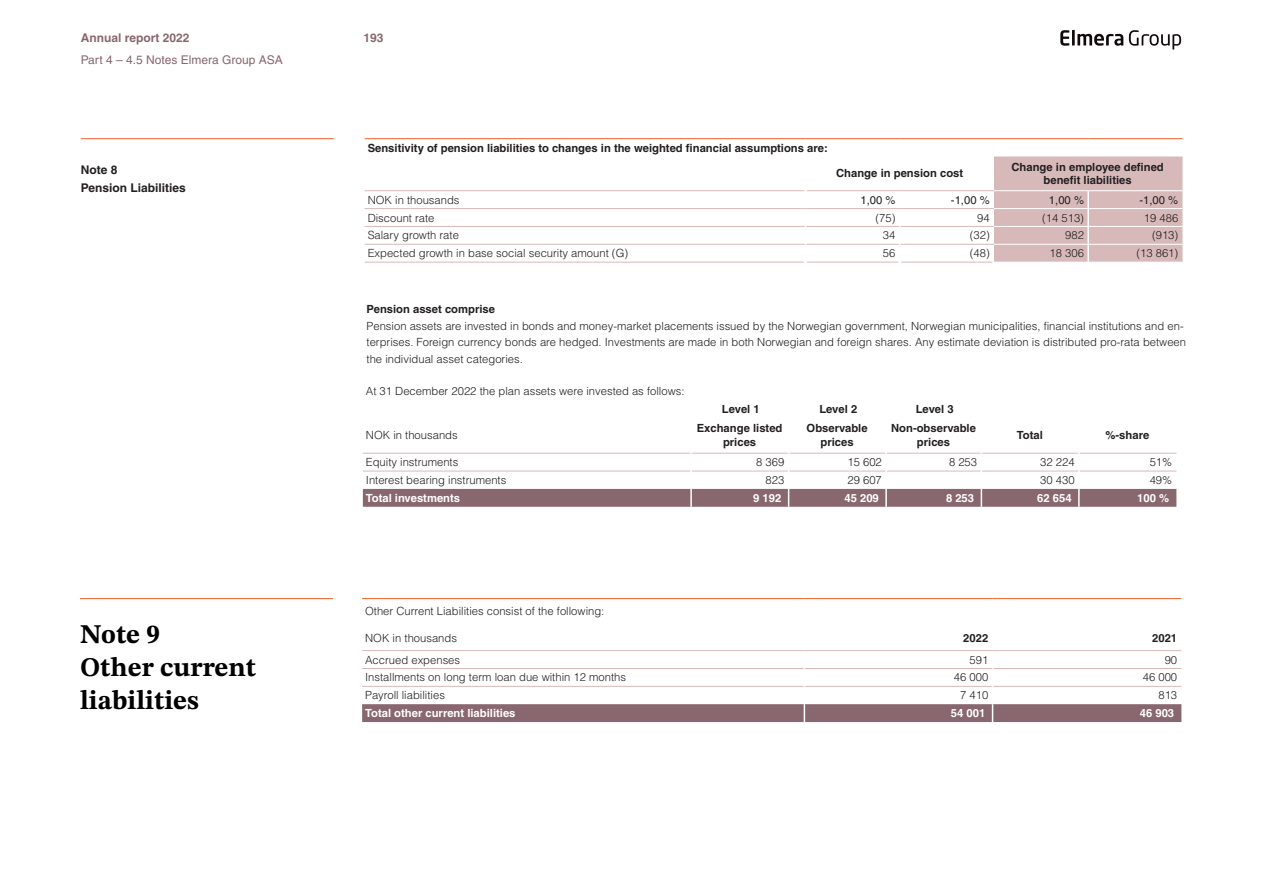
<style>
.page{position:relative;width:1263px;height:893px;background:#fff}
.page>*{position:absolute;margin:0;border:0;box-sizing:border-box;transform-origin:0 0}
.t1{font:27px/33px "STIX Two Text";color:#000}
.t2{font:12px "Helvetica LT Pro";color:#89676f}
.t3{font:700 12px/17.9px "Helvetica LT Pro";color:#231f20}
.t4{font:700 12px "Helvetica LT Pro";color:#89676f}
.t5{font:300 11.25px/16.5px "Helvetica LT Pro";color:#231f20}
.t6{font:700 11.25px/13.5px "Helvetica LT Pro";color:#231f20;text-align:center}
.t7{font:700 11.25px "Helvetica LT Pro";color:#fff}
.t8{font:11.25px "Helvetica LT Pro";color:#231f20}
</style>
<div class="page">
<svg style="left:1060px;top:30px;width:9px;height:16px"></svg>
<hr style="left:1072px;top:30px;width:3px;height:16px;background:#110a0c">
<svg style="left:1077px;top:34px;width:46px;height:12px"></svg>
<svg style="left:1129px;top:30px;width:52px;height:20px"></svg>
<hr style="left:80px;top:598px;width:253px;height:1px;background:#f2612a">
<hr style="left:362px;top:668px;width:442px;height:1px;background:#d8b9ba">
<hr style="left:805px;top:668px;width:187px;height:1px;background:#d8b9ba">
<hr style="left:993px;top:668px;width:188px;height:1px;background:#d8b9ba">
<hr style="left:362px;top:686px;width:442px;height:1px;background:#d8b9ba">
<hr style="left:805px;top:686px;width:187px;height:1px;background:#d8b9ba">
<hr style="left:993px;top:686px;width:188px;height:1px;background:#d8b9ba">
<div style="left:362px;top:704px;width:819px;height:18px;background:#89676f"></div>
<hr style="left:362px;top:598px;width:442px;height:1px;background:#f2612a">
<hr style="left:804px;top:598px;width:188px;height:1px;background:#f2612a">
<hr style="left:992px;top:598px;width:189px;height:1px;background:#f2612a">
<hr style="left:362px;top:650px;width:442px;height:1px;background:#d8b9ba">
<hr style="left:804px;top:650px;width:188px;height:1px;background:#d8b9ba">
<hr style="left:992px;top:650px;width:189px;height:1px;background:#d8b9ba">
<hr style="left:81px;top:138px;width:253px;height:1px;background:#f2612a">
<hr style="left:363px;top:453px;width:327px;height:1px;background:#d8b9ba">
<hr style="left:692px;top:453px;width:96px;height:1px;background:#d8b9ba">
<hr style="left:789px;top:453px;width:96px;height:1px;background:#d8b9ba">
<hr style="left:887px;top:453px;width:94px;height:1px;background:#d8b9ba">
<hr style="left:982px;top:453px;width:96px;height:1px;background:#d8b9ba">
<hr style="left:1080px;top:453px;width:96px;height:1px;background:#d8b9ba">
<hr style="left:363px;top:471px;width:327px;height:1px;background:#d8b9ba">
<hr style="left:692px;top:471px;width:96px;height:1px;background:#d8b9ba">
<hr style="left:789px;top:471px;width:96px;height:1px;background:#d8b9ba">
<hr style="left:887px;top:471px;width:94px;height:1px;background:#d8b9ba">
<hr style="left:982px;top:471px;width:96px;height:1px;background:#d8b9ba">
<hr style="left:1080px;top:471px;width:96px;height:1px;background:#d8b9ba">
<div style="left:363px;top:489px;width:813px;height:18px;background:#89676f"></div>
<hr style="left:806px;top:226px;width:93px;height:1px;background:#d8b9ba">
<hr style="left:900px;top:226px;width:94px;height:1px;background:#d8b9ba">
<hr style="left:806px;top:244px;width:93px;height:1px;background:#d8b9ba">
<hr style="left:900px;top:244px;width:94px;height:1px;background:#d8b9ba">
<hr style="left:807px;top:262px;width:91px;height:1px;background:#d8b9ba">
<hr style="left:901px;top:262px;width:91px;height:1px;background:#d8b9ba">
<hr style="left:365px;top:190px;width:439px;height:1px;background:#d8b9ba">
<hr style="left:365px;top:226px;width:440px;height:1px;background:#d8b9ba">
<hr style="left:365px;top:244px;width:440px;height:1px;background:#d8b9ba">
<hr style="left:365px;top:262px;width:439px;height:1px;background:#d8b9ba">
<div style="left:994px;top:157px;width:188px;height:105px;background:#d8b9ba"></div>
<hr style="left:365px;top:138px;width:440px;height:1px;background:#f2612a">
<hr style="left:805px;top:138px;width:95px;height:1px;background:#f2612a">
<hr style="left:900px;top:138px;width:94px;height:1px;background:#f2612a">
<hr style="left:994px;top:138px;width:94px;height:1px;background:#f2612a">
<hr style="left:1088px;top:138px;width:94px;height:1px;background:#f2612a">
<hr style="left:365px;top:208px;width:440px;height:1px;background:#d8b9ba">
<hr style="left:805px;top:208px;width:95px;height:1px;background:#d8b9ba">
<hr style="left:900px;top:208px;width:94px;height:1px;background:#d8b9ba">
<hr style="left:807px;top:190px;width:93px;height:1px;background:#d8b9ba">
<hr style="left:900px;top:190px;width:94px;height:1px;background:#d8b9ba">
<hr style="left:994px;top:190px;width:94px;height:1px;background:#fff">
<hr style="left:1088px;top:190px;width:94px;height:1px;background:#fff">
<hr style="left:994px;top:208px;width:94px;height:1px;background:#fff">
<hr style="left:1088px;top:208px;width:94px;height:1px;background:#fff">
<hr style="left:994px;top:226px;width:94px;height:1px;background:#fff">
<hr style="left:1088px;top:226px;width:94px;height:1px;background:#fff">
<hr style="left:994px;top:244px;width:94px;height:1px;background:#fff">
<hr style="left:1088px;top:244px;width:94px;height:1px;background:#fff">
<p class="t4" style="left:81px;top:30px;width:110px">Annual report 2022</p>
<p class="t4" style="left:364px;top:30px;width:22px">193</p>
<p class="t2" style="left:81px;top:53px;width:203px">Part 4 – 4.5 Notes Elmera Group ASA</p>
<p class="t3" style="left:81px;top:161px;width:107px">Note 8<br>Pension Liabilities</p>
<h1 class="t1" style="left:80px;top:617px;width:178px">Note 9<br>Other current liabilities</h1>
<p class="t6" style="left:368px;top:141px;width:462px">Sensitivity of pension liabilities to changes in the weighted financial assumptions are:</p>
<p class="t6" style="left:836px;top:167px;width:129px">Change in pension cost</p>
<p class="t6" style="left:1011px;top:160px;width:154px">Change in employee defined benefit liabilities</p>
<p class="t5" style="left:368px;top:191px;width:93px">NOK in thousands</p>
<p class="t8" style="left:860px;top:193px;width:37px">1,00 %</p>
<p class="t8" style="left:951px;top:193px;width:40px">-1,00 %</p>
<p class="t8" style="left:1049px;top:193px;width:37px">1,00 %</p>
<p class="t8" style="left:1139px;top:193px;width:40px">-1,00 %</p>
<p class="t5" style="left:368px;top:209px;width:68px">Discount rate</p>
<p class="t5" style="left:875px;top:209px;width:22px">(75)</p>
<p class="t5" style="left:977px;top:209px;width:14px">94</p>
<p class="t5" style="left:1042px;top:209px;width:43px">(14 513)</p>
<p class="t5" style="left:1144px;top:209px;width:36px">19 486</p>
<p class="t5" style="left:368px;top:227px;width:93px">Salary growth rate</p>
<p class="t5" style="left:883px;top:227px;width:14px">34</p>
<p class="t5" style="left:970px;top:227px;width:22px">(32)</p>
<p class="t5" style="left:1065px;top:227px;width:20px">982</p>
<p class="t5" style="left:1152px;top:227px;width:28px">(913)</p>
<p class="t5" style="left:368px;top:245px;width:262px">Expected growth in base social security amount (G)</p>
<p class="t5" style="left:883px;top:245px;width:14px">56</p>
<p class="t5" style="left:970px;top:245px;width:22px">(48)</p>
<p class="t5" style="left:1049px;top:245px;width:36px">18 306</p>
<p class="t5" style="left:1136px;top:245px;width:43px">(13 861)</p>
<p class="t6" style="left:367px;top:303px;width:130px">Pension asset comprise</p>
<p class="t5" style="left:367px;top:318px;width:821px">Pension assets are invested in bonds and money-market placements issued by the Norwegian government, Norwegian municipalities, financial institutions and en&shy;terprises. Foreign currency bonds are hedged. Investments are made in both Norwegian and foreign shares. Any estimate deviation is distributed pro-rata between the individual asset categories.</p>
<p class="t5" style="left:366px;top:383px;width:320px">At 31 December 2022 the plan assets were invested as follows:</p>
<p class="t6" style="left:722px;top:402px;width:39px">Level 1</p>
<p class="t6" style="left:819px;top:402px;width:39px">Level 2</p>
<p class="t6" style="left:916px;top:402px;width:39px">Level 3</p>
<p class="t5" style="left:366px;top:427px;width:93px">NOK in thousands</p>
<p class="t6" style="left:697px;top:422px;width:87px">Exchange listed prices</p>
<p class="t6" style="left:807px;top:422px;width:63px">Observable prices</p>
<p class="t6" style="left:891px;top:422px;width:86px">Non-observable prices</p>
<p class="t6" style="left:1017px;top:429px;width:27px">Total</p>
<p class="t6" style="left:1105px;top:429px;width:45px">%-share</p>
<p class="t5" style="left:366px;top:454px;width:94px">Equity instruments</p>
<p class="t5" style="left:756px;top:454px;width:30px">8 369</p>
<p class="t5" style="left:847px;top:454px;width:36px">15 602</p>
<p class="t5" style="left:949px;top:454px;width:30px">8 253</p>
<p class="t5" style="left:1040px;top:454px;width:36px">32 224</p>
<p class="t5" style="left:1150px;top:454px;width:24px">51%</p>
<p class="t5" style="left:366px;top:472px;width:142px">Interest bearing instruments</p>
<p class="t5" style="left:766px;top:472px;width:20px">823</p>
<p class="t5" style="left:847px;top:472px;width:36px">29 607</p>
<p class="t5" style="left:1040px;top:472px;width:36px">30 430</p>
<p class="t5" style="left:1150px;top:472px;width:24px">49%</p>
<p class="t7" style="left:366px;top:491px;width:96px">Total investments</p>
<p class="t7" style="left:753px;top:491px;width:30px">9 192</p>
<p class="t7" style="left:844px;top:491px;width:36px">45 209</p>
<p class="t7" style="left:946px;top:491px;width:30px">8 253</p>
<p class="t7" style="left:1037px;top:491px;width:36px">62 654</p>
<p class="t7" style="left:1137px;top:491px;width:33px">100 %</p>
<p class="t5" style="left:365px;top:603px;width:241px">Other Current Liabilities consist of the following:</p>
<p class="t5" style="left:365px;top:630px;width:93px">NOK in thousands</p>
<p class="t6" style="left:963px;top:631px;width:27px">2022</p>
<p class="t6" style="left:1152px;top:631px;width:27px">2021</p>
<p class="t5" style="left:365px;top:651px;width:97px">Accrued expenses</p>
<p class="t5" style="left:969px;top:651px;width:20px">591</p>
<p class="t5" style="left:1165px;top:651px;width:14px">90</p>
<p class="t5" style="left:365px;top:669px;width:262px">Installments on long term loan due within 12 months</p>
<p class="t5" style="left:954px;top:669px;width:36px">46 000</p>
<p class="t5" style="left:1143px;top:669px;width:36px">46 000</p>
<p class="t5" style="left:365px;top:687px;width:81px">Payroll liabilities</p>
<p class="t5" style="left:960px;top:687px;width:30px">7 410</p>
<p class="t5" style="left:1158px;top:687px;width:20px">813</p>
<p class="t7" style="left:365px;top:706px;width:152px">Total other current liabilities</p>
<p class="t7" style="left:951px;top:706px;width:36px">54 001</p>
<p class="t7" style="left:1140px;top:706px;width:36px">46 903</p>
</div>
